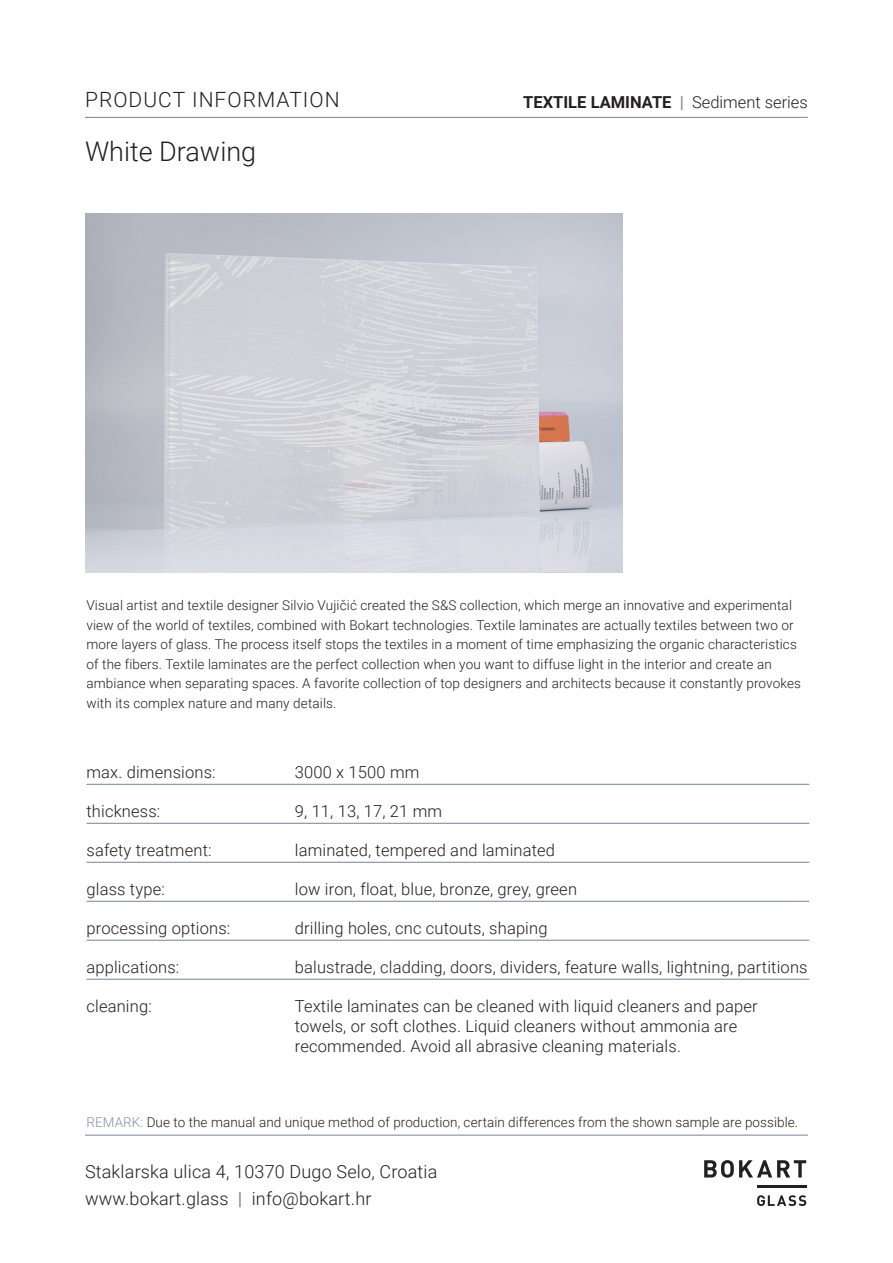
<style>
.page{position:relative;width:893px;height:1263px;background:#fff}
.page>*{position:absolute;margin:0;border:0;box-sizing:border-box;transform-origin:0 0}
.t1{font:300 27px "Roboto";color:#231f20}
.t2{font:300 21px "Roboto";letter-spacing:.05em;color:#231f20}
.t3{font:300 18px/27px "Roboto";letter-spacing:.01em;color:#231f20}
.t4{font:300 16.5px/19.5px "Roboto";letter-spacing:.01em;color:#231f20}
.t5{font:700 16.5px "Roboto";color:#231f20}
.t6{font:300 13.5px/19.5px "Roboto";letter-spacing:.01em;color:#231f20}
.s1{color:#8590a6}
.s2{font-weight:300}
.s3{font-weight:700;color:#8590a6}
</style>
<div class="page">
<hr style="left:87px;top:784px;width:722px;height:1px;background:#8590a6">
<hr style="left:87px;top:823px;width:722px;height:1px;background:#8590a6">
<hr style="left:87px;top:862px;width:722px;height:1px;background:#8590a6">
<hr style="left:87px;top:901px;width:722px;height:1px;background:#8590a6">
<hr style="left:87px;top:979px;width:722px;height:1px;background:#8590a6">
<hr style="left:87px;top:940px;width:722px;height:1px;background:#8590a6">
<img style="left:85px;top:213px;width:538px;height:359px">
<svg style="left:704px;top:1160px;width:102px;height:46px"></svg>
<hr style="left:757px;top:1185px;width:49px;height:2px;background:#231f20">
<hr style="left:85px;top:117px;width:723px;height:1px;background:#8590a6">
<hr style="left:85px;top:1134px;width:723px;height:2px;background:#8590a6">
<h2 class="t2" style="left:85px;top:85px;width:256px">PRODUCT INFORMATION</h2>
<p class="t5" style="left:523px;top:90px;width:286px">TEXTILE LAMINATE <span class="s1">|</span> <span class="s2">Sediment series</span></p>
<h1 class="t1" style="left:85px;top:133px;width:173px">White Drawing</h1>
<p class="t6" style="left:86px;top:595px;width:716px">Visual artist and textile designer Silvio Vujičić created the S&amp;S collection, which merge an innovative and experimental view of the world of textiles, combined with Bokart technologies. Textile laminates are actually textiles between two or more layers of glass. The process itself stops the textiles in a moment of time emphasizing the organic characteristics of the fibers. Textile laminates are the perfect collection when you want to diffuse light in the interior and create an ambiance when separating spaces. A favorite collection of top designers and architects because it constantly provokes with its complex nature and many details.</p>
<p class="t4" style="left:86px;top:762px;width:131px">max. dimensions:</p>
<p class="t4" style="left:295px;top:762px;width:126px">3000 x 1500 mm</p>
<p class="t4" style="left:86px;top:801px;width:75px">thickness:</p>
<p class="t4" style="left:295px;top:801px;width:149px">9, 11, 13, 17, 21 mm</p>
<p class="t4" style="left:86px;top:840px;width:127px">safety treatment:</p>
<p class="t4" style="left:295px;top:840px;width:262px">laminated, tempered and laminated</p>
<p class="t4" style="left:86px;top:879px;width:80px">glass type:</p>
<p class="t4" style="left:295px;top:879px;width:284px">low iron, float, blue, bronze, grey, green</p>
<p class="t4" style="left:86px;top:918px;width:145px">processing options:</p>
<p class="t4" style="left:295px;top:918px;width:254px">drilling holes, cnc cutouts, shaping</p>
<p class="t4" style="left:86px;top:957px;width:94px">applications:</p>
<p class="t4" style="left:295px;top:957px;width:514px">balustrade, cladding, doors, dividers, feature walls, lightning, partitions</p>
<p class="t4" style="left:86px;top:996px;width:67px">cleaning:</p>
<p class="t4" style="left:295px;top:996px;width:464px">Textile laminates can be cleaned with liquid cleaners and paper towels, or soft clothes. Liquid cleaners without ammonia are recommended. Avoid all abrasive cleaning materials.</p>
<p class="t6" style="left:87px;top:1111px;width:713px"><span class="s1">REMARK:</span> Due to the manual and unique method of production, certain differences from the shown sample are possible.</p>
<h3 class="t3" style="left:85px;top:1158px;width:354px">Staklarska ulica 4, 10370 Dugo Selo, Croatia www.bokart.glass <span class="s3">|</span> info@bokart.hr</h3>
</div>
